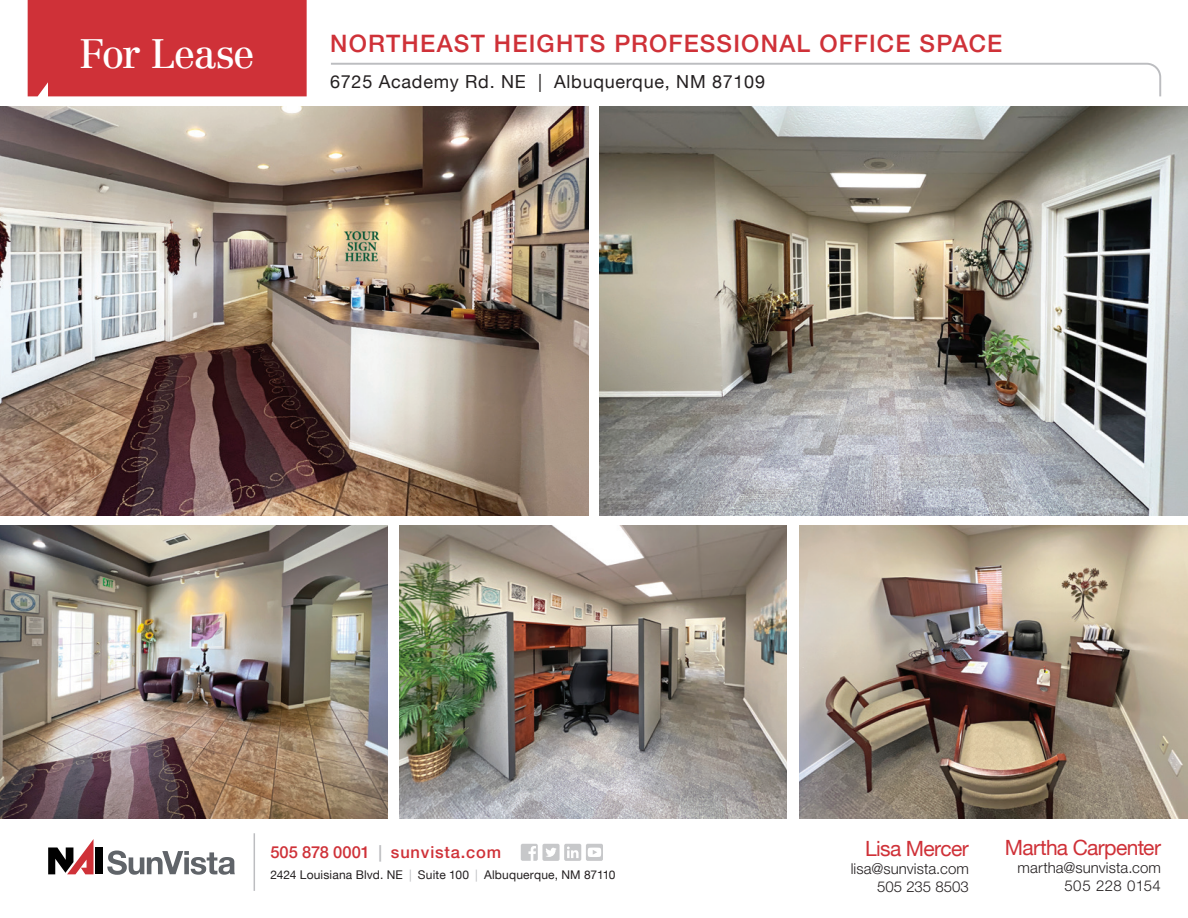
<style>
.page{position:relative;width:1188px;height:918px;background:#fff}
.page>*{position:absolute;margin:0;border:0;box-sizing:border-box;transform-origin:0 0}
.t1{font:40.5px "Centennial LT Std";letter-spacing:-.04em;color:#fff}
.t2{font:500 24px "Helvetica Neue LT";letter-spacing:.05em;color:#cf3138}
.t3{font:21px "Helvetica Neue LT";letter-spacing:-.03em;color:#cf3138}
.t4{font:18px "Helvetica Neue LT";letter-spacing:.04em;color:#231f20}
.t5{font:500 16.5px "Helvetica Neue LT";letter-spacing:.05em;color:#cf3138}
.t6{font:300 15px/18px "Helvetica Neue LT Std";letter-spacing:.005em;color:#231f20;text-align:right}
.t7{font:12px "Helvetica Neue LT";letter-spacing:.015em;color:#231f20}
.s1{color:#bcbdc0}
</style>
<div class="page">
<img style="left:0;top:526px;width:387px;height:293px">
<img style="left:0;top:107px;width:589px;height:408px">
<img style="left:600px;top:107px;width:588px;height:408px">
<img style="left:400px;top:526px;width:387px;height:293px">
<img style="left:799px;top:526px;width:389px;height:293px">
<div style="left:96px;top:848px;width:7px;height:26px;background:#000"></div>
<svg style="left:48px;top:839px;width:46px;height:35px"></svg>
<svg style="left:107px;top:851px;width:128px;height:24px"></svg>
<div style="left:521px;top:844px;width:17px;height:17px;background:#c7c8ca;border-radius:2px"></div>
<svg style="left:528px;top:846px;width:8px;height:15px"></svg>
<div style="left:564px;top:844px;width:17px;height:17px;background:#c7c8ca;border-radius:2px"></div>
<svg style="left:567px;top:847px;width:12px;height:11px"></svg>
<div style="left:542px;top:844px;width:18px;height:17px;background:#c7c8ca;border-radius:2px"></div>
<svg style="left:546px;top:848px;width:10px;height:9px"></svg>
<div style="left:586px;top:844px;width:17px;height:17px;background:#c7c8ca;border-radius:2px"></div>
<svg style="left:588px;top:848px;width:13px;height:9px"></svg>
<hr style="left:254px;top:833px;width:1px;height:58px;background:#bcbdc0">
<div style="left:28px;top:0;width:279px;height:96px;background:#cf3138"></div>
<svg style="left:331px;top:62px;width:831px;height:35px"></svg>
<h1 class="t1" style="left:79px;top:30px;width:177px">For Lease</h1>
<h2 class="t2" style="left:330px;top:29px;width:674px">NORTHEAST HEIGHTS PROFESSIONAL OFFICE SPACE</h2>
<p class="t4" style="left:330px;top:71px;width:436px">6725 Academy Rd. NE | Albuquerque, NM 87109</p>
<p class="t5" style="left:270px;top:843px;width:232px">505 878 0001 <span class="s1">|</span> sunvista.com</p>
<p class="t7" style="left:270px;top:868px;width:347px">2424 Louisiana Blvd. NE <span class="s1">|</span> Suite 100 <span class="s1">|</span> Albuquerque, NM 87110</p>
<h3 class="t3" style="left:865px;top:836px;width:105px">Lisa Mercer</h3>
<p class="t6" style="left:851px;top:859px;width:120px">lisa@sunvista.com<br>505 235 8503</p>
<h3 class="t3" style="left:1005px;top:835px;width:158px">Martha Carpenter</h3>
<p class="t6" style="left:1018px;top:858px;width:145px">martha@sunvista.com<br>505 228 0154</p>
</div>
